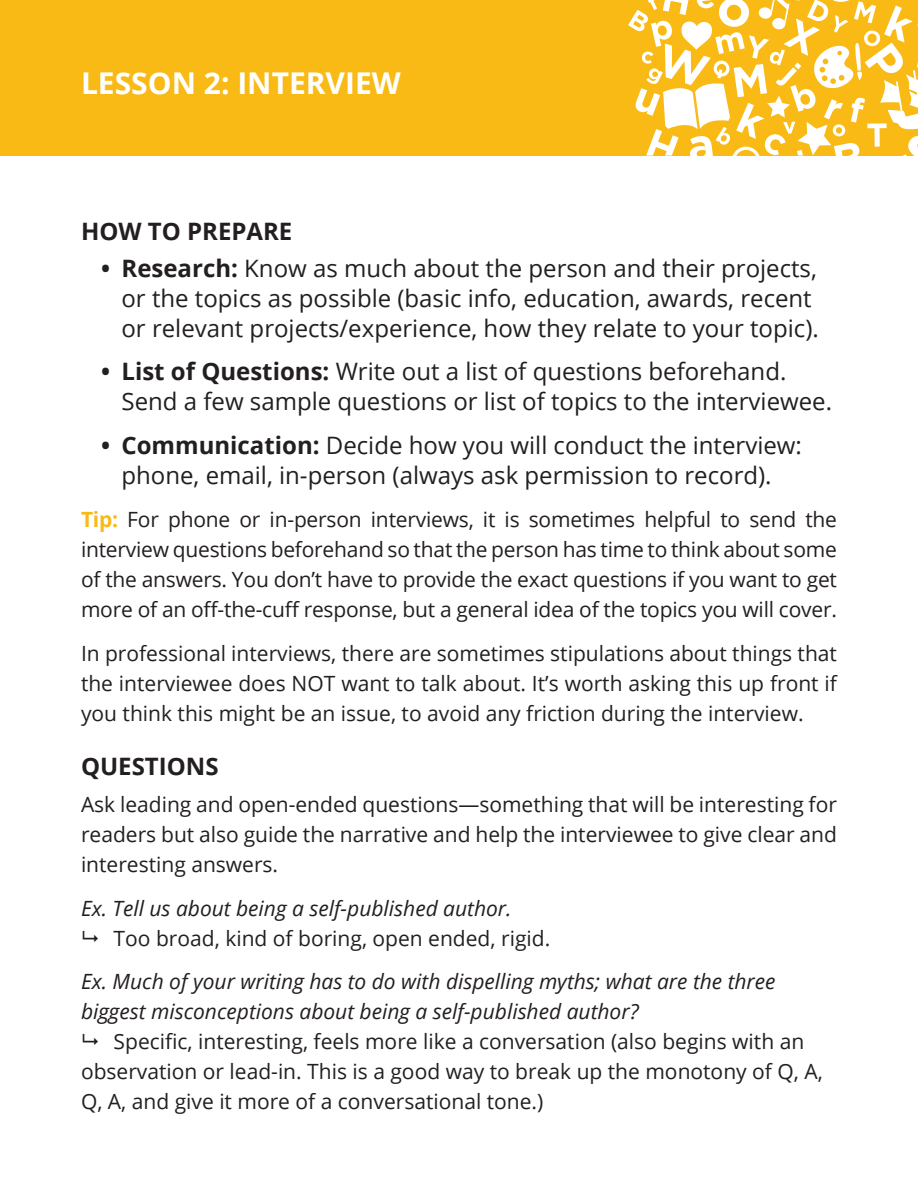
<style>
.page{position:relative;width:918px;height:1188px;background:#fff}
.page>*{position:absolute;margin:0;border:0;box-sizing:border-box;transform-origin:0 0}
.t1{font:700 30px "Open Sans";color:#fff}
.t2{font:24px/30px "Open Sans";color:#231f20}
.SUBTITLE{font:700 24px "Open Sans";color:#231f20}
.BODY{font:21px/30px "Open Sans";color:#231f20;text-align:justify}
.BODY-2{font:italic 21px/30px "Open Sans";color:#231f20}
.s1{font-weight:700}
.s2{font-weight:700;color:#f9ba15}
.s3{font-style:normal}
</style>
<div class="page">
<div style="left:0;top:0;width:918px;height:156px;background:#f9ba15"></div>
<svg style="left:628px;top:0;width:290px;height:156px"></svg>
<p class="t1" style="left:81px;top:62px;width:321px">LESSON 2: INTERVIEW</p>
<p class="SUBTITLE" style="left:81px;top:214px;width:213px">HOW TO PREPARE</p>
<p class="t2" style="left:122px;top:252px;width:699px;text-indent:-20px"><span class="s1">• Research:</span> Know as much about the person and their projects, or the topics as possible (basic info, education, awards, recent or relevant projects/experience, how they relate to your topic).</p>
<p class="t2" style="left:122px;top:356px;width:712px;text-indent:-20px"><span class="s1">• List of Questions:</span> Write out a list of questions beforehand.<br>Send a few sample questions or list of topics to the interviewee.</p>
<p class="t2" style="left:101px;top:429px;width:702px;text-align:center"><span class="s1">• Communication:</span> Decide how you will conduct the interview: phone, email, in-person (always ask permission to record).</p>
<p class="BODY" style="left:81px;top:504px;width:758px"><span class="s2">Tip:</span> For phone or in-person interviews, it is sometimes helpful to send the interview questions beforehand so that the person has time to think about some of the answers. You don’t have to provide the exact questions if you want to get more of an off-the-cuff response, but a general idea of the topics you will cover.</p>
<p class="BODY" style="left:81px;top:638px;width:758px">In professional interviews, there are sometimes stipulations about things that the interviewee does NOT want to talk about. It’s worth asking this up front if you think this might be an issue, to avoid any friction during the interview.</p>
<p class="SUBTITLE" style="left:81px;top:750px;width:139px">QUESTIONS</p>
<p class="BODY" style="left:81px;top:789px;width:758px">Ask leading and open-ended questions—something that will be interesting for readers but also guide the narrative and help the interviewee to give clear and interesting answers.</p>
<p class="BODY-2" style="left:114px;top:892px;width:438px;text-indent:-33px">Ex. Tell us about being a self-published author.<br><span class="s3">Too broad, kind of boring, open ended, rigid.</span></p>
<p class="BODY-2" style="left:81px;top:966px;width:696px">Ex. Much of your writing has to do with dispelling myths; what are the three</p>
<p class="BODY-2" style="left:81px;top:996px;width:559px">biggest misconceptions about being a self-published author?</p>
<p class="BODY" style="left:114px;top:1026px;width:692px">Specific, interesting, feels more like a conversation (also begins with an</p>
<p class="BODY" style="left:81px;top:1056px;width:743px">observation or lead-in. This is a good way to break up the monotony of Q, A,</p>
<p class="BODY" style="left:81px;top:1086px;width:464px">Q, A, and give it more of a conversational tone.)</p>
</div>
